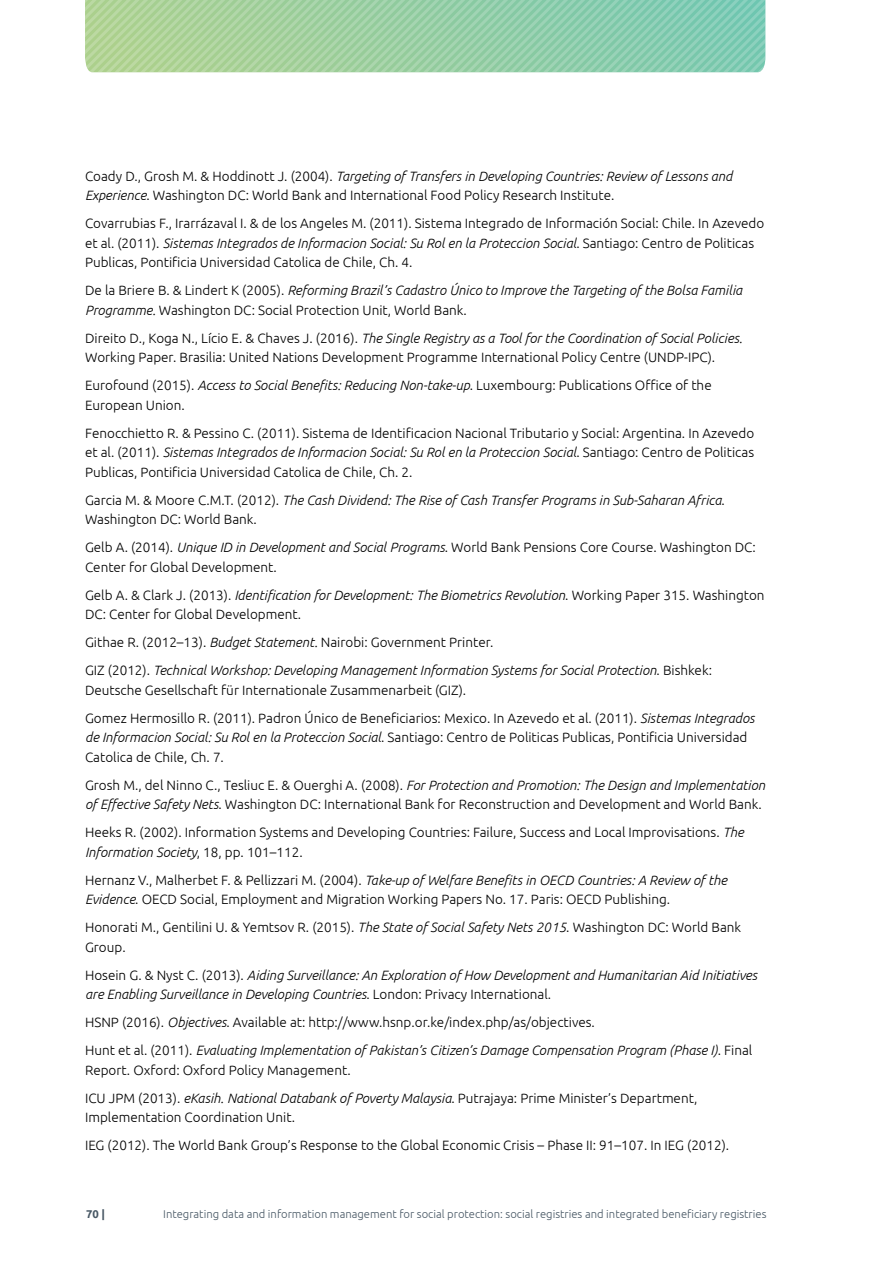
<style>
.page{position:relative;width:893px;height:1263px;background:#fff}
.page>*{position:absolute;margin:0;border:0;box-sizing:border-box;transform-origin:0 0}
.body_text{font:300 13.5px/19.5px "Ubuntu";color:#000}
.body_text-2{font:italic 300 13.5px/19.5px "Ubuntu";color:#000}
.t1{font:300 11.25px "Ubuntu";color:#485865}
.t2{font:700 11.25px "Ubuntu";color:#485865}
.s1{font-style:italic}
.s2{font-style:normal}
</style>
<div class="page">
<svg style="left:85px;top:0;width:680px;height:72px;background:#9acfa6"></svg>
<p class="body_text" style="left:85px;top:166px;width:649px">Coady D., Grosh M. &amp; Hoddinott J. (2004). <span class="s1">Targeting of Transfers in Developing Countries: Review of Lessons and<br>Experience</span>. Washington DC: World Bank and International Food Policy Research Institute.</p>
<p class="body_text" style="left:85px;top:213px;width:681px">Covarrubias F., Irarrázaval I. &amp; de los Angeles M. (2011). Sistema Integrado de Información Social: Chile. In Azevedo et al. (2011). <span class="s1">Sistemas Integrados de Informacion Social: Su Rol en la Proteccion Social</span>. Santiago: Centro de Politicas<br>Publicas, Pontificia Universidad Catolica de Chile, Ch. 4.</p>
<p class="body_text-2" style="left:85px;top:280px;width:659px"><span class="s2">De la Briere B. &amp; Lindert K (2005).</span> Reforming Brazil’s Cadastro Único to Improve the Targeting of the Bolsa Familia<br>Programme. <span class="s2">Washington DC: Social Protection Unit, World Bank.</span></p>
<p class="body_text" style="left:85px;top:328px;width:659px">Direito D., Koga N., Lício E. &amp; Chaves J. (2016). <span class="s1">The Single Registry as a Tool for the Coordination of Social Policies.<br></span>Working Paper. Brasilia: United Nations Development Programme International Policy Centre (UNDP-IPC).</p>
<p class="body_text" style="left:85px;top:375px;width:628px">Eurofound (2015). <span class="s1">Access to Social Benefits: Reducing Non-take-up</span>. Luxembourg: Publications Office of the<br>European Union.</p>
<p class="body_text" style="left:85px;top:423px;width:671px;text-align:justify">Fenocchietto R. &amp; Pessino C. (2011). Sistema de Identificacion Nacional Tributario y Social: Argentina. In Azevedo et al. (2011). <span class="s1">Sistemas Integrados de Informacion Social: Su Rol en la Proteccion Social</span>. Santiago: Centro de Politicas Publicas, Pontificia Universidad Catolica de Chile, Ch. 2.</p>
<p class="body_text-2" style="left:85px;top:490px;width:641px"><span class="s2">Garcia M. &amp; Moore C.M.T. (2012).</span> The Cash Dividend: The Rise of Cash Transfer Programs in Sub-Saharan Africa<span class="s2">.<br>Washington DC: World Bank.</span></p>
<p class="body_text" style="left:85px;top:537px;width:672px">Gelb A. (2014). <span class="s1">Unique ID in Development and Social Programs</span>. World Bank Pensions Core Course. Washington DC:<br>Center for Global Development.</p>
<p class="body_text" style="left:85px;top:585px;width:681px">Gelb A. &amp; Clark J. (2013). <span class="s1">Identification for Development: The Biometrics Revolution</span>. Working Paper 315. Washington<br>DC: Center for Global Development.</p>
<p class="body_text" style="left:85px;top:632px;width:410px">Githae R. (2012–13). <span class="s1">Budget Statement.</span> Nairobi: Government Printer.</p>
<p class="body_text" style="left:85px;top:660px;width:628px">GIZ (2012). <span class="s1">Technical Workshop: Developing Management Information Systems for Social Protection</span>. Bishkek:<br>Deutsche Gesellschaft für Internationale Zusammenarbeit (GIZ).</p>
<p class="body_text" style="left:85px;top:708px;width:671px">Gomez Hermosillo R. (2011). Padron Único de Beneficiarios: Mexico. In Azevedo et al. (2011). <span class="s1">Sistemas Integrados de Informacion Social: Su Rol en la Proteccion Social</span>. Santiago: Centro de Politicas Publicas, Pontificia Universidad<br>Catolica de Chile, Ch. 7.</p>
<p class="body_text" style="left:85px;top:775px;width:682px">Grosh M., del Ninno C., Tesliuc E. &amp; Ouerghi A. (2008). <span class="s1">For Protection and Promotion: The Design and Implementation of Effective Safety Nets</span>. Washington DC: International Bank for Reconstruction and Development and World Bank.</p>
<p class="body_text" style="left:85px;top:822px;width:660px">Heeks R. (2002). Information Systems and Developing Countries: Failure, Success and Local Improvisations. <span class="s1">The<br>Information Society</span>, 18, pp. 101–112.</p>
<p class="body_text" style="left:85px;top:870px;width:644px">Hernanz V., Malherbet F. &amp; Pellizzari M. (2004). <span class="s1">Take-up of Welfare Benefits in OECD Countries: A Review of the<br>Evidence</span>. OECD Social, Employment and Migration Working Papers No. 17. Paris: OECD Publishing.</p>
<p class="body_text" style="left:85px;top:917px;width:658px">Honorati M., Gentilini U. &amp; Yemtsov R. (2015). <span class="s1">The State of Social Safety Nets 2015</span>. Washington DC: World Bank<br>Group.</p>
<p class="body_text-2" style="left:85px;top:965px;width:674px"><span class="s2">Hosein G. &amp; Nyst C. (2013).</span> Aiding Surveillance: An Exploration of How Development and Humanitarian Aid Initiatives are Enabling Surveillance in Developing Countries<span class="s2">. London: Privacy International.</span></p>
<p class="body_text" style="left:85px;top:1012px;width:511px">HSNP (2016). <span class="s1">Objectives</span>. Available at: http://www.hsnp.or.ke/index.php/as/objectives.</p>
<p class="body_text-2" style="left:85px;top:1040px;width:669px"><span class="s2">Hunt et al. (2011).</span> Evaluating Implementation of Pakistan’s Citizen’s Damage Compensation Program (Phase I)<span class="s2">. Final<br>Report. Oxford: Oxford Policy Management.</span></p>
<p class="body_text" style="left:85px;top:1088px;width:614px">ICU JPM (2013). <span class="s1">eKasih. National Databank of Poverty Malaysia</span>. Putrajaya: Prime Minister’s Department,<br>Implementation Coordination Unit.</p>
<p class="body_text" style="left:85px;top:1135px;width:646px">IEG (2012). The World Bank Group’s Response to the Global Economic Crisis – Phase II: 91–107. In IEG (2012).</p>
<p class="t2" style="left:86px;top:1207px;width:21px">70 |</p>
<p class="t1" style="left:163px;top:1207px;width:605px">Integrating data and information management for social protection: social registries and integrated beneficiary registries</p>
</div>
